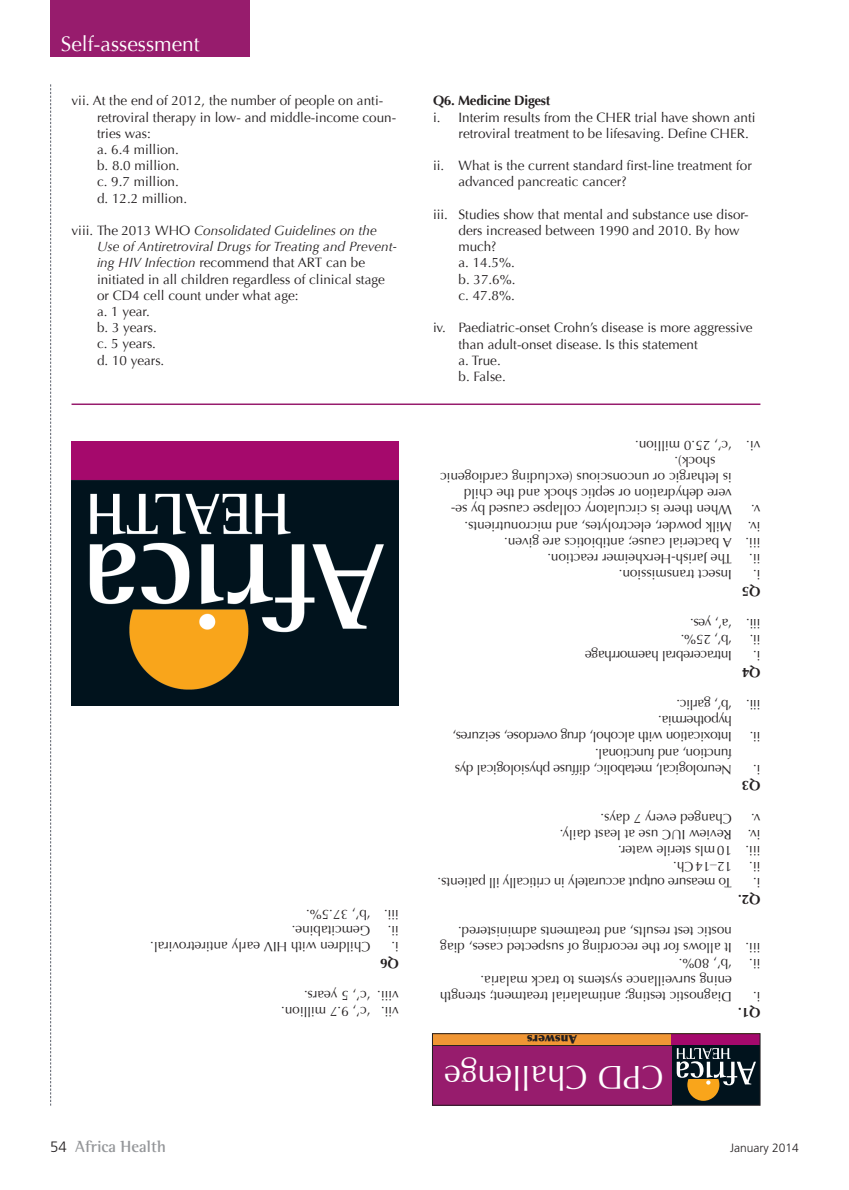
<style>
.page{position:relative;width:849px;height:1190px;background:#fff}
.page>*{position:absolute;margin:0;border:0;box-sizing:border-box;transform-origin:0 0}
.t1{font:33px "Optima";color:#fff}
.t2{font:21px "Optima";color:#fff}
.t3{font:700 16.5px "Rotis Semi Serif";color:#939598}
.t4{font:13.5px/16.2px "Optima";color:#231f20}
.t5{font:13.5px/16.2px "Optima";letter-spacing:-.02em;color:#231f20}
.t6{font:700 13.5px "Optima";letter-spacing:-.02em;color:#231f20}
.t7{font:300 12px "Frutiger LT Std";color:#231f20}
.t8{font:900 12px "Optima";color:#231f20}
.s1{font-style:italic}
.s2{font-family:"Frutiger LT Std";font-weight:300;font-size:15px;color:#231f20}
</style>
<div class="page">
<div style="left:50px;top:0;width:200px;height:57px;background:#971c6d"></div>
<svg style="left:50px;top:84px;width:1px;height:1021px"></svg>
<hr style="left:72px;top:403px;width:688px;height:2px;background:#971c6d">
<div style="left:433px;top:1032px;width:327px;height:72px;background:#f09634"></div>
<div style="left:672px;top:1044px;width:88px;height:60px;background:#01131d"></div>
<div style="left:687px;top:1068px;width:32px;height:32px;background:#f9a51b;border-radius:50%"></div>
<div style="left:672px;top:1033px;width:88px;height:11px;background:#a5096c"></div>
<svg style="left:677px;top:1048px;width:79px;height:36px"></svg>
<hr style="left:433px;top:1044px;width:239px;height:2px;background:#231f20">
<div style="left:432px;top:1045px;width:240px;height:59px;background:#971c6d"></div>
<div style="left:432px;top:1032px;width:328px;height:73px;border:1px solid #231f20"></div>
<img style="left:72px;top:441px;width:326px;height:264px">
<h2 class="t2" style="left:61px;top:31px;width:140px">Self-assessment</h2>
<p class="t4" style="left:97px;top:93px;width:301px;text-indent:-26px">vii. At the end of 2012, the number of people on anti&shy;retroviral therapy in low- and middle-income coun&shy;tries was:<br>a. 6.4 million.<br>b. 8.0 million.<br>c. 9.7 million.<br>d. 12.2 million.</p>
<p class="t4" style="left:97px;top:222px;width:301px;text-indent:-26px">viii. The 2013 WHO <span class="s1">Consolidated Guidelines on the<br>Use of Antiretroviral Drugs for Treating and Prevent&shy;ing HIV Infection</span> recommend that ART can be initiated in all children regardless of clinical stage or CD4 cell count under what age:<br>a. 1 year.<br>b. 3 years.<br>c. 5 years.<br>d. 10 years.</p>
<p class="t6" style="left:433px;top:93px;width:119px">Q6. Medicine Digest</p>
<p class="t4" style="left:458px;top:109px;width:299px;text-indent:-26px">i. Interim results from the CHER trial have shown anti retroviral treatment to be lifesaving. Define CHER.</p>
<p class="t4" style="left:458px;top:158px;width:295px;text-indent:-26px">ii. What is the current standard first-line treatment for advanced pancreatic cancer?</p>
<p class="t4" style="left:458px;top:206px;width:292px;text-indent:-26px">iii. Studies show that mental and substance use disor&shy;ders increased between 1990 and 2010. By how much?<br>a. 14.5%.<br>b. 37.6%.<br>c. 47.8%.</p>
<p class="t4" style="left:458px;top:320px;width:296px;text-indent:-26px">iv. Paediatric-onset Crohn’s disease is more aggressive than adult-onset disease. Is this statement<br>a. True.<br>b. False.</p>
<p class="t4" style="left:732px;top:453px;width:98px;rotate:-180deg">‘c’, 25.0 million.</p>
<p class="t4" style="left:760px;top:453px;width:16px;rotate:-180deg">vi.</p>
<p class="t4" style="left:715px;top:469px;width:43px;rotate:-180deg">shock).</p>
<p class="t4" style="left:732px;top:485px;width:293px;rotate:-180deg">is lethargic or unconscious (excluding cardiogenic</p>
<p class="t4" style="left:732px;top:501px;width:270px;rotate:-180deg">vere dehydration or septic shock and the child</p>
<p class="t4" style="left:732px;top:518px;width:282px;rotate:-180deg">When there is circulatory collapse caused by se-</p>
<p class="t4" style="left:760px;top:518px;width:11px;rotate:-180deg">v.</p>
<p class="t4" style="left:732px;top:534px;width:269px;rotate:-180deg">Milk powder, electrolytes, and micronutrients.</p>
<p class="t4" style="left:760px;top:534px;width:14px;rotate:-180deg">iv.</p>
<p class="t4" style="left:732px;top:550px;width:229px;rotate:-180deg">A bacterial cause; antibiotics are given.</p>
<p class="t4" style="left:760px;top:550px;width:17px;rotate:-180deg">iii.</p>
<p class="t4" style="left:732px;top:566px;width:186px;rotate:-180deg">The Jarish-Herxheimer reaction.</p>
<p class="t4" style="left:760px;top:566px;width:13px;rotate:-180deg">ii.</p>
<p class="t4" style="left:732px;top:582px;width:115px;rotate:-180deg">Insect transmission.</p>
<p class="t4" style="left:760px;top:582px;width:9px;rotate:-180deg">i.</p>
<p class="t6" style="left:760px;top:599px;width:20px;rotate:-180deg">Q5</p>
<p class="t4" style="left:732px;top:631px;width:43px;rotate:-180deg">‘a’, yes.</p>
<p class="t4" style="left:760px;top:631px;width:16px;rotate:-180deg">iii.</p>
<p class="t4" style="left:732px;top:647px;width:53px;rotate:-180deg">‘b’, 25%.</p>
<p class="t4" style="left:760px;top:647px;width:12px;rotate:-180deg">ii.</p>
<p class="t5" style="left:732px;top:663px;width:148px;rotate:-180deg">Intracerebral haemorrhage</p>
<p class="t4" style="left:760px;top:663px;width:9px;rotate:-180deg">i.</p>
<p class="t6" style="left:760px;top:680px;width:20px;rotate:-180deg">Q4</p>
<p class="t5" style="left:732px;top:728px;width:75px;rotate:-180deg">hypothermia. ‘b’, garlic.</p>
<p class="t4" style="left:760px;top:712px;width:16px;rotate:-180deg">iii.</p>
<p class="t5" style="left:732px;top:761px;width:281px;rotate:-180deg">function, and functional.<br>Intoxication with alcohol, drug overdose, seizures,</p>
<p class="t4" style="left:760px;top:744px;width:12px;rotate:-180deg">ii.</p>
<p class="t5" style="left:732px;top:777px;width:279px;rotate:-180deg">Neurological, metabolic, diffuse physiological dys</p>
<p class="t4" style="left:760px;top:777px;width:9px;rotate:-180deg">i.</p>
<p class="t6" style="left:760px;top:793px;width:20px;rotate:-180deg">Q3</p>
<p class="t4" style="left:732px;top:825px;width:133px;rotate:-180deg">Changed every 7 days.</p>
<p class="t4" style="left:760px;top:825px;width:11px;rotate:-180deg">v.</p>
<p class="t4" style="left:732px;top:842px;width:174px;rotate:-180deg">Review IUC use at least daily.</p>
<p class="t4" style="left:760px;top:842px;width:14px;rotate:-180deg">iv.</p>
<p class="t4" style="left:732px;top:858px;width:115px;rotate:-180deg">10 mls sterile water.</p>
<p class="t4" style="left:760px;top:858px;width:17px;rotate:-180deg">iii.</p>
<p class="t4" style="left:732px;top:874px;width:60px;rotate:-180deg">12–14 Ch.</p>
<p class="t4" style="left:760px;top:874px;width:13px;rotate:-180deg">ii.</p>
<p class="t5" style="left:732px;top:890px;width:296px;rotate:-180deg">To measure output accurately in critically ill patients.</p>
<p class="t4" style="left:760px;top:890px;width:9px;rotate:-180deg">i.</p>
<p class="t6" style="left:760px;top:906px;width:24px;rotate:-180deg">Q2.</p>
<p class="t4" style="left:370px;top:922px;width:66px;rotate:-180deg">‘b’, 37.5%.</p>
<p class="t4" style="left:399px;top:922px;width:17px;rotate:-180deg">iii.</p>
<p class="t4" style="left:370px;top:938px;width:80px;rotate:-180deg">Gemcitabine.</p>
<p class="t4" style="left:399px;top:938px;width:13px;rotate:-180deg">ii.</p>
<p class="t4" style="left:370px;top:954px;width:222px;rotate:-180deg">Children with HIV early antiretroviral.</p>
<p class="t4" style="left:399px;top:954px;width:9px;rotate:-180deg">i.</p>
<p class="t4" style="left:732px;top:939px;width:275px;rotate:-180deg">nostic test results, and treatments administered.</p>
<p class="t4" style="left:732px;top:955px;width:293px;rotate:-180deg">It allows for the recording of suspected cases, diag</p>
<p class="t4" style="left:760px;top:955px;width:17px;rotate:-180deg">iii.</p>
<p class="t6" style="left:399px;top:970px;width:20px;rotate:-180deg">Q6</p>
<p class="t4" style="left:370px;top:1003px;width:68px;rotate:-180deg">‘c’, 5 years.</p>
<p class="t4" style="left:399px;top:1003px;width:23px;rotate:-180deg">viii.</p>
<p class="t4" style="left:732px;top:987px;width:253px;rotate:-180deg">ening surveillance systems to track malaria. ‘b’, 80%.</p>
<p class="t4" style="left:760px;top:971px;width:13px;rotate:-180deg">ii.</p>
<p class="t4" style="left:732px;top:1004px;width:293px;rotate:-180deg">Diagnostic testing; antimalarial treatment; strength</p>
<p class="t4" style="left:760px;top:1004px;width:9px;rotate:-180deg">i.</p>
<p class="t4" style="left:370px;top:1019px;width:91px;rotate:-180deg">‘c’, 9.7 million.</p>
<p class="t4" style="left:399px;top:1019px;width:20px;rotate:-180deg">vii.</p>
<p class="t6" style="left:760px;top:1020px;width:24px;rotate:-180deg">Q1.</p>
<p class="t8" style="left:577px;top:1046px;width:52px;rotate:-180deg">Answers</p>
<h1 class="t1" style="left:664px;top:1096px;width:221px;rotate:-180deg">CPD Challenge</h1>
<p class="t3" style="left:50px;top:1136px;width:117px"><span class="s2">54</span> Africa Health</p>
<p class="t7" style="left:730px;top:1140px;width:70px">January 2014</p>
</div>
